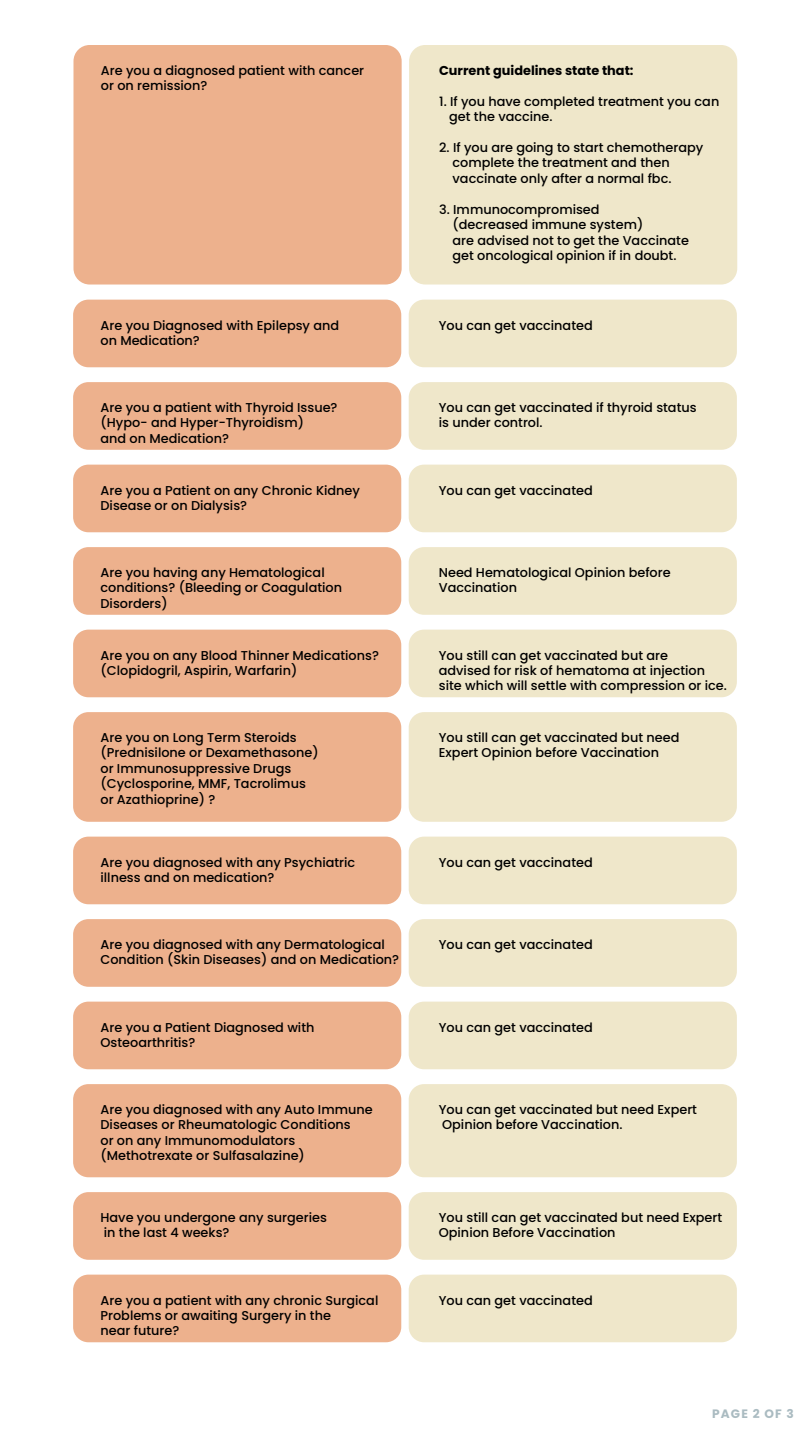
<style>
.page{position:relative;width:810px;height:1440px;background:#fff}
.page>*{position:absolute;margin:0;border:0;box-sizing:border-box;transform-origin:0 0}
.t1{font:500 12.83px/15.5px "Poppins";color:#000}
.t2{font:700 12.83px "Poppins";color:#000}
.t3{font:700 12.15px "Poppins";letter-spacing:.09em;color:#aabbc1}
</style>
<div class="page">
<div style="left:73px;top:300px;width:328px;height:67px;background:#edb18d;border-radius:15px"></div>
<div style="left:409px;top:300px;width:328px;height:67px;background:#efe7ca;border-radius:15px"></div>
<div style="left:73px;top:465px;width:328px;height:67px;background:#edb18d;border-radius:15px"></div>
<div style="left:409px;top:465px;width:328px;height:67px;background:#efe7ca;border-radius:15px"></div>
<div style="left:73px;top:547px;width:328px;height:68px;background:#edb18d;border-radius:15px"></div>
<div style="left:409px;top:547px;width:328px;height:68px;background:#efe7ca;border-radius:15px"></div>
<div style="left:73px;top:712px;width:328px;height:110px;background:#edb18d;border-radius:15px"></div>
<div style="left:409px;top:712px;width:328px;height:110px;background:#efe7ca;border-radius:15px"></div>
<div style="left:73px;top:630px;width:328px;height:67px;background:#edb18d;border-radius:15px"></div>
<div style="left:409px;top:630px;width:328px;height:67px;background:#efe7ca;border-radius:15px"></div>
<div style="left:73px;top:837px;width:328px;height:67px;background:#edb18d;border-radius:15px"></div>
<div style="left:409px;top:837px;width:328px;height:67px;background:#efe7ca;border-radius:15px"></div>
<div style="left:73px;top:919px;width:328px;height:68px;background:#edb18d;border-radius:15px"></div>
<div style="left:409px;top:919px;width:328px;height:68px;background:#efe7ca;border-radius:15px"></div>
<div style="left:73px;top:1002px;width:328px;height:67px;background:#edb18d;border-radius:15px"></div>
<div style="left:409px;top:1002px;width:328px;height:67px;background:#efe7ca;border-radius:15px"></div>
<div style="left:73px;top:1192px;width:328px;height:68px;background:#edb18d;border-radius:15px"></div>
<div style="left:409px;top:1192px;width:328px;height:68px;background:#efe7ca;border-radius:15px"></div>
<div style="left:73px;top:1275px;width:328px;height:67px;background:#edb18d;border-radius:15px"></div>
<div style="left:409px;top:1275px;width:328px;height:67px;background:#efe7ca;border-radius:15px"></div>
<div style="left:73px;top:1084px;width:328px;height:93px;background:#edb18d;border-radius:15px"></div>
<div style="left:409px;top:1084px;width:328px;height:93px;background:#efe7ca;border-radius:15px"></div>
<div style="left:73px;top:382px;width:328px;height:68px;background:#edb18d;border-radius:15px"></div>
<div style="left:409px;top:382px;width:328px;height:68px;background:#efe7ca;border-radius:15px"></div>
<div style="left:74px;top:45px;width:328px;height:240px;background:#edb18d;border-radius:16px"></div>
<div style="left:409px;top:45px;width:328px;height:240px;background:#efe7ca;border-radius:16px"></div>
<p class="t1" style="left:101px;top:63px;width:265px">Are you a diagnosed patient with cancer or on remission?</p>
<p class="t2" style="left:439px;top:63px;width:196px">Current guidelines state that:</p>
<p class="t1" style="left:449px;top:94px;width:272px;text-indent:-10px">1. If you have completed treatment you can get the vaccine.</p>
<p class="t1" style="left:453px;top:140px;width:252px;text-indent:-13px">2. If you are going to start chemotherapy complete the treatment and then vaccinate only after a normal fbc.</p>
<p class="t1" style="left:453px;top:202px;width:238px;text-indent:-13px">3. Immunocompromised<br>(decreased immune system)<br>are advised not to get the Vaccinate get oncological opinion if in doubt.</p>
<p class="t1" style="left:100px;top:317px;width:240px">Are you Diagnosed with Epilepsy and on Medication?</p>
<p class="t1" style="left:439px;top:317px;width:155px">You can get vaccinated</p>
<p class="t1" style="left:100px;top:400px;width:239px">Are you a patient with Thyroid Issue? (Hypo- and Hyper-Thyroidism)<br>and on Medication?</p>
<p class="t1" style="left:439px;top:400px;width:259px">You can get vaccinated if thyroid status is under control.</p>
<p class="t1" style="left:100px;top:482px;width:261px">Are you a Patient on any Chronic Kidney<br>Disease or on Dialysis?</p>
<p class="t1" style="left:439px;top:482px;width:155px">You can get vaccinated</p>
<p class="t1" style="left:100px;top:565px;width:243px">Are you having any Hematological conditions? (Bleeding or Coagulation<br>Disorders)</p>
<p class="t1" style="left:439px;top:565px;width:233px">Need Hematological Opinion before<br>Vaccination</p>
<p class="t1" style="left:100px;top:647px;width:280px">Are you on any Blood Thinner Medications? (Clopidogril, Aspirin, Warfarin)</p>
<p class="t1" style="left:439px;top:647px;width:290px">You still can get vaccinated but are<br>advised for risk of hematoma at injection site which will settle with compression or ice.</p>
<p class="t1" style="left:100px;top:730px;width:220px">Are you on Long Term Steroids (Prednisilone or Dexamethasone) or Immunosuppressive Drugs (Cyclosporine, MMF, Tacrolimus or Azathioprine) ?</p>
<p class="t1" style="left:439px;top:730px;width:242px">You still can get vaccinated but need<br>Expert Opinion before Vaccination</p>
<p class="t1" style="left:100px;top:854px;width:256px">Are you diagnosed with any Psychiatric illness and on medication?</p>
<p class="t1" style="left:439px;top:854px;width:155px">You can get vaccinated</p>
<p class="t1" style="left:100px;top:937px;width:300px">Are you diagnosed with any Dermatological<br>Condition (Skin Diseases) and on Medication?</p>
<p class="t1" style="left:439px;top:937px;width:155px">You can get vaccinated</p>
<p class="t1" style="left:100px;top:1019px;width:216px">Are you a Patient Diagnosed with<br>Osteoarthritis?</p>
<p class="t1" style="left:439px;top:1019px;width:155px">You can get vaccinated</p>
<p class="t1" style="left:100px;top:1102px;width:274px">Are you diagnosed with any Auto Immune Diseases or Rheumatologic Conditions<br>or on any Immunomodulators (Methotrexate or Sulfasalazine)</p>
<p class="t1" style="left:439px;top:1102px;width:260px">You can get vaccinated but need Expert<br>Opinion before Vaccination.</p>
<p class="t1" style="left:100px;top:1210px;width:228px">Have you undergone any surgeries in the last 4 weeks?</p>
<p class="t1" style="left:439px;top:1210px;width:285px">You still can get vaccinated but need Expert<br>Opinion Before Vaccination</p>
<p class="t1" style="left:100px;top:1292px;width:279px">Are you a patient with any chronic Surgical<br>Problems or awaiting Surgery in the<br>near future?</p>
<p class="t1" style="left:439px;top:1292px;width:155px">You can get vaccinated</p>
<p class="t3" style="left:712px;top:1406px;width:83px">PAGE 2 OF 3</p>
</div>
